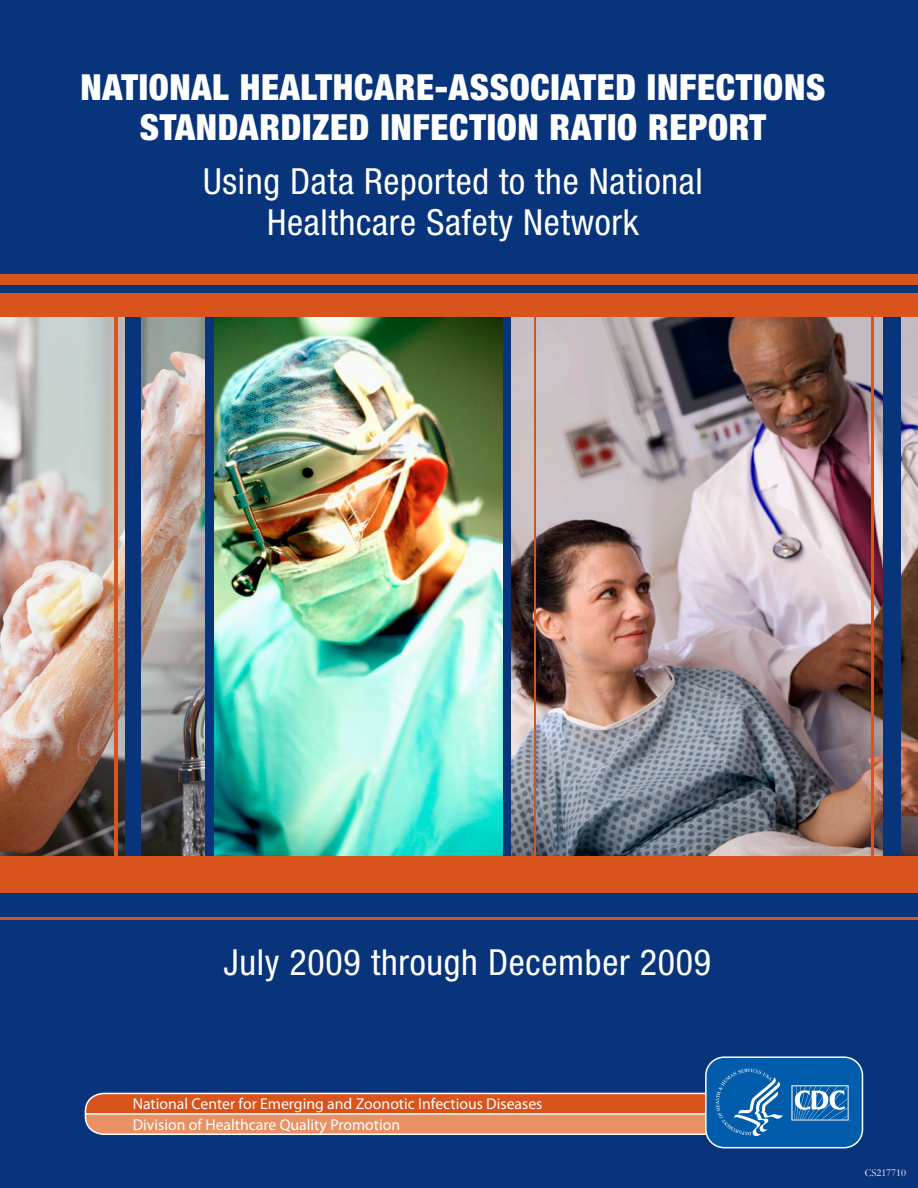
<style>
.page{position:relative;width:918px;height:1188px;background:#08347b}
.page>*{position:absolute;margin:0;border:0;box-sizing:border-box;transform-origin:0 0}
.t1{font:condensed 36px/40.5px "Helvetica Neue LT Std";letter-spacing:.02em;color:#fff;text-align:center}
.t2{font:900 condensed 36px/40.5px "Helvetica Neue LT Std";letter-spacing:.02em;color:#fff;text-align:center}
.t3{font:15.75px "Myriad Pro";color:#fff}
.t4{font:10.5px "Garamond";color:#fff}
</style>
<div class="page">
<img style="left:511px;top:316px;width:407px;height:540px">
<img style="left:0;top:316px;width:205px;height:540px">
<img style="left:214px;top:316px;width:289px;height:540px">
<hr style="left:114px;top:279px;width:4px;height:613px;background:#d9531c">
<div style="left:125px;top:280px;width:16px;height:613px;background:#08347b"></div>
<div style="left:883px;top:287px;width:18px;height:614px;background:#08347b"></div>
<hr style="left:871px;top:288px;width:3px;height:614px;background:#d9531c">
<hr style="left:534px;top:284px;width:2px;height:613px;background:#d9531c">
<div style="left:0;top:856px;width:918px;height:63px;background:#d9531c"></div>
<div style="left:0;top:274px;width:918px;height:42px;background:#d9531c"></div>
<div style="left:0;top:893px;width:918px;height:23px;background:#08347b"></div>
<div style="left:0;top:285px;width:918px;height:8px;background:#08347b"></div>
<svg style="left:84px;top:1056px;width:780px;height:93px"></svg>
<h1 class="t2" style="left:81px;top:66px;width:746px">NATIONAL HEALTHCARE-ASSOCIATED INFECTIONS<br>STANDARDIZED INFECTION RATIO REPORT</h1>
<h2 class="t1" style="left:203px;top:161px;width:501px">Using Data Reported to the National<br>Healthcare Safety Network</h2>
<p class="t1" style="left:223px;top:942px;width:489px">July 2009 through December 2009</p>
<p class="t3" style="left:133px;top:1094px;width:411px">National Center for Emerging and Zoonotic Infectious Diseases</p>
<p class="t3" style="left:133px;top:1115px;width:269px">Division of Healthcare Quality Promotion</p>
<p class="t4" style="left:865px;top:1165px;width:43px">CS217710</p>
</div>
